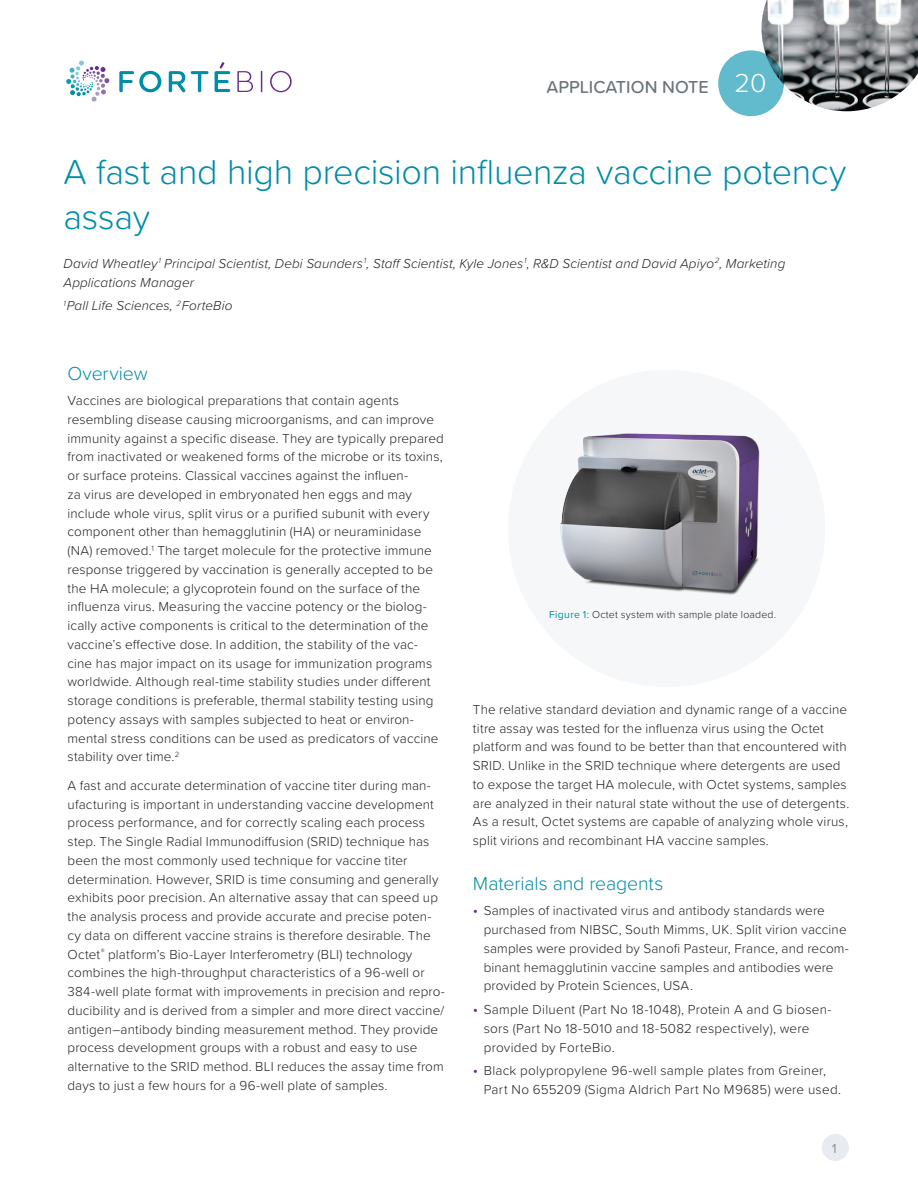
<style>
.page{position:relative;width:918px;height:1188px;background:#fff}
.page>*{position:absolute;margin:0;border:0;box-sizing:border-box;transform-origin:0 0}
.t1{font:300 36px/45px "Proxima Soft";letter-spacing:-.01em;color:#008da8}
.t2{font:300 19.5px "Proxima Soft";letter-spacing:-.005em;color:#008da8}
.t3{font:500 18px "Proxima Soft";letter-spacing:-.005em;color:#6a747b}
.t4{font:300 13.5px/18.8px "Proxima Soft";letter-spacing:.01em;color:#231f20}
.t5{font:italic 300 13.5px/18.8px "Proxima Soft";letter-spacing:.01em;color:#231f20}
.t6{font:300 13.5px "Proxima Soft";color:#6a747b}
.t7{font:300 10.5px "Proxima Soft";letter-spacing:.02em;color:#231f20}
.s1{font-weight:300;font-size:27px;color:#fff}
.s2{font-weight:400;color:#008da8}
.s3{font-size:15px;color:#652d91}
</style>
<div class="page">
<svg style="left:119px;top:71px;width:42px;height:21px"></svg>
<svg style="left:169px;top:71px;width:16px;height:21px"></svg>
<svg style="left:191px;top:71px;width:18px;height:21px"></svg>
<svg style="left:237px;top:71px;width:16px;height:21px"></svg>
<svg style="left:261px;top:71px;width:1px;height:21px"></svg>
<svg style="left:270px;top:71px;width:22px;height:21px"></svg>
<svg style="left:215px;top:62px;width:15px;height:30px"></svg>
<svg style="left:66px;top:60px;width:44px;height:42px"></svg>
<div style="left:822px;top:1134px;width:27px;height:27px;background:#e8ecf0;border-radius:50%"></div>
<img style="left:762px;top:0;width:156px;height:111px">
<svg style="left:718px;top:50px;width:66px;height:66px;background:#61b6c8"></svg>
<div style="left:508px;top:370px;width:317px;height:317px;background:#f5f7f8;border-radius:50%"></div>
<img style="left:560px;top:433px;width:200px;height:162px">
<h3 class="t3" style="left:547px;top:74px;width:221px">APPLICATION NOTE <span class="s1">20</span></h3>
<h1 class="t1" style="left:64px;top:147px;width:784px">A fast and high precision influenza vaccine potency assay</h1>
<p class="t5" style="left:64px;top:253px;width:723px">David Wheatley <sup>1</sup> Principal Scientist, Debi Saunders <sup>1</sup>, Staff Scientist, Kyle Jones <sup>1</sup>, R&amp;D Scientist and David Apiyo <sup>2</sup>, Marketing<br>Applications Manager</p>
<p class="t5" style="left:64px;top:296px;width:170px"><sup>1</sup> Pall Life Sciences, <sup>2</sup> ForteBio</p>
<h2 class="t2" style="left:68px;top:359px;width:82px">Overview</h2>
<p class="t4" style="left:67px;top:391px;width:378px">Vaccines are biological preparations that contain agents resembling disease causing microorganisms, and can improve immunity against a specific disease. They are typically prepared from inactivated or weakened forms of the microbe or its toxins, or surface proteins. Classical vaccines against the influen-<br>za virus are developed in embryonated hen eggs and may include whole virus, split virus or a purified subunit with every component other than hemagglutinin (HA) or neuraminidase (NA) removed.<sup>1</sup> The target molecule for the protective immune response triggered by vaccination is generally accepted to be the HA molecule; a glycoprotein found on the surface of the influenza virus. Measuring the vaccine potency or the biolog&shy;ically active components is critical to the determination of the vaccine’s effective dose. In addition, the stability of the vac&shy;cine has major impact on its usage for immunization programs worldwide. Although real-time stability studies under different storage conditions is preferable, thermal stability testing using potency assays with samples subjected to heat or environ&shy;mental stress conditions can be used as predicators of vaccine stability over time.<sup>2</sup></p>
<p class="t4" style="left:67px;top:775px;width:379px">A fast and accurate determination of vaccine titer during man&shy;ufacturing is important in understanding vaccine development process performance, and for correctly scaling each process step. The Single Radial Immunodiffusion (SRID) technique has been the most commonly used technique for vaccine titer determination. However, SRID is time consuming and generally exhibits poor precision. An alternative assay that can speed up the analysis process and provide accurate and precise poten&shy;cy data on different vaccine strains is therefore desirable. The Octet<sup>®</sup> platform’s Bio-Layer Interferometry (BLI) technology combines the high-throughput characteristics of a 96-well or 384-well plate format with improvements in precision and repro&shy;ducibility and is derived from a simpler and more direct vaccine/ antigen–antibody binding measurement method. They provide process development groups with a robust and easy to use alternative to the SRID method. BLI reduces the assay time from days to just a few hours for a 96-well plate of samples.</p>
<p class="t7" style="left:549px;top:606px;width:229px"><span class="s2">Figure 1:</span> Octet system with sample plate loaded.</p>
<p class="t4" style="left:473px;top:699px;width:378px">The relative standard deviation and dynamic range of a vaccine titre assay was tested for the influenza virus using the Octet platform and was found to be better than that encountered with SRID. Unlike in the SRID technique where detergents are used to expose the target HA molecule, with Octet systems, samples are analyzed in their natural state without the use of detergents.<br>As a result, Octet systems are capable of analyzing whole virus, split virions and recombinant HA vaccine samples.</p>
<h2 class="t2" style="left:473px;top:869px;width:192px">Materials and reagents</h2>
<p class="t4" style="left:484px;top:901px;width:367px;text-indent:-11px"><span class="s3">•</span> Samples of inactivated virus and antibody standards were purchased from NIBSC, South Mimms, UK. Split virion vaccine samples were provided by Sanofi Pasteur, France, and recom&shy;binant hemagglutinin vaccine samples and antibodies were provided by Protein Sciences, USA.</p>
<p class="t4" style="left:484px;top:999px;width:349px;text-indent:-11px"><span class="s3">•</span> Sample Diluent (Part No 18-1048), Protein A and G biosen&shy;sors (Part No 18-5010 and 18-5082 respectively), were provided by ForteBio.</p>
<p class="t4" style="left:484px;top:1061px;width:359px;text-indent:-11px"><span class="s3">•</span> Black polypropylene 96-well sample plates from Greiner,<br>Part No 655209 (Sigma Aldrich Part No M9685) were used.</p>
<p class="t6" style="left:831px;top:1138px;width:9px">1</p>
</div>
